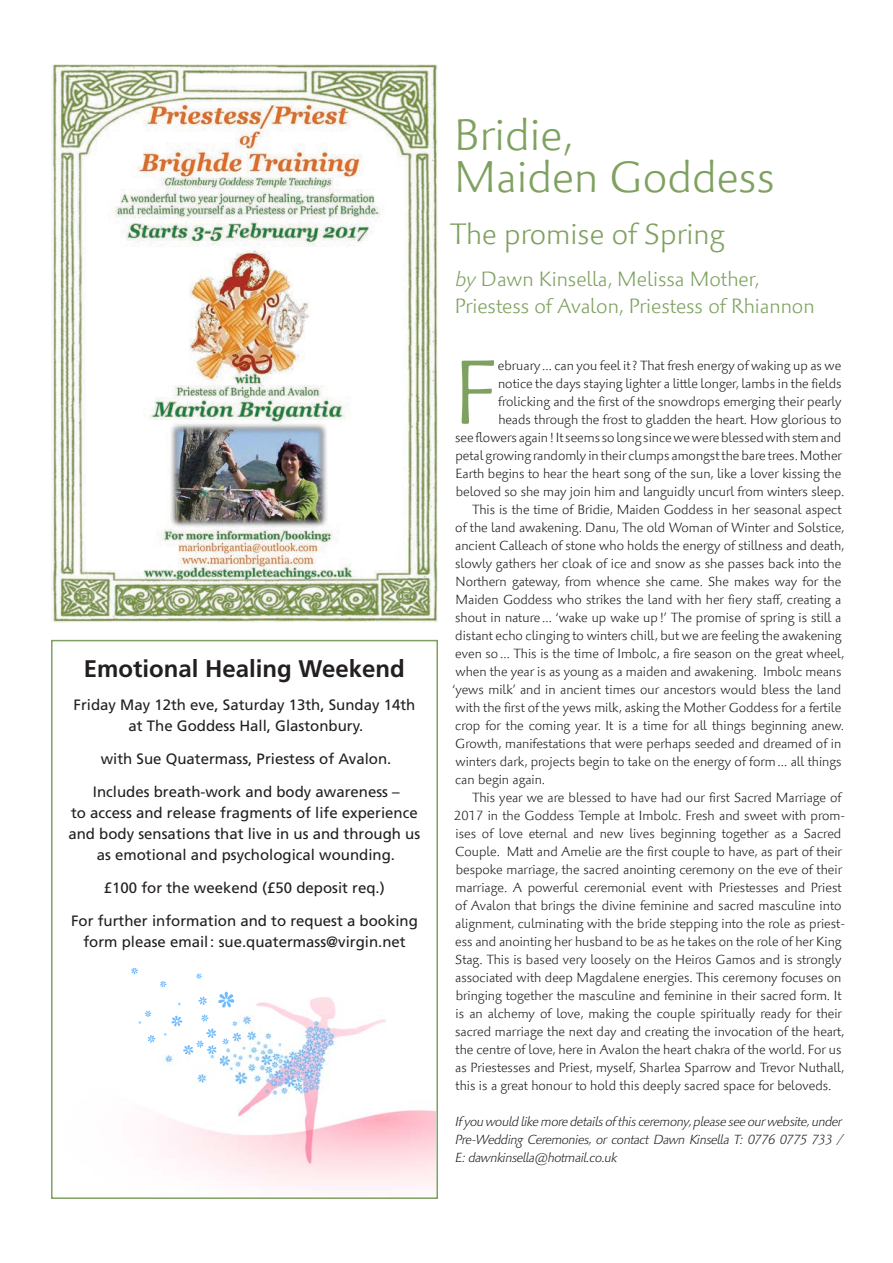
<style>
.page{position:relative;width:893px;height:1263px;background:#fff}
.page>*{position:absolute;margin:0;border:0;box-sizing:border-box;transform-origin:0 0}
.Drop_Cap{font:300 92.85px "Palatino Sans Com";color:#7fa160}
._26pt_Palatino_Sans{font:300 45px/42px "Palatino Sans Com";color:#7fa160}
._26pt_Palatino_Sans-2{font:300 30px "Palatino Sans Com";color:#7fa160}
.t1{font:700 24px "Frutiger LT Std";color:#231f20}
._26pt_Palatino_Sans-3{font:300 21px/27px "Palatino Sans Com";color:#7fa160}
.t2{font:15px/21px "Frutiger LT Std";color:#231f20;text-align:center}
.Body_Copy_9_12{font:300 13.5px/18px "Palatino Sans Com";color:#231f20}
.Drop_Cap-2{font:300 13.5px/18px "Palatino Sans Com";color:#231f20;text-align:right}
.Body_Copy_9_12-2{font:italic 300 13.5px/18px "Palatino Sans Com";letter-spacing:-.03em;color:#231f20;text-align:justify}
.s1{font-style:italic}
</style>
<div class="page">
<svg style="left:131px;top:968px;width:107px;height:87px"></svg>
<img style="left:238px;top:997px;width:148px;height:58px">
<img style="left:157px;top:1055px;width:278px;height:135px">
<img style="left:51px;top:64px;width:386px;height:558px">
<div style="left:51px;top:640px;width:387px;height:559px;border:2px solid #7fa160"></div>
<p class="t1" style="left:84px;top:655px;width:322px">Emotional Healing Weekend</p>
<p class="t2" style="left:74px;top:695px;width:343px">Friday May 12th eve, Saturday 13th, Sunday 14th at The Goddess Hall, Glastonbury.</p>
<p class="t2" style="left:101px;top:749px;width:292px">with Sue Quatermass, Priestess of Avalon.</p>
<p class="t2" style="left:68px;top:782px;width:353px">Includes breath-work and body awareness –<br>to access and release fragments of life experience and body sensations that live in us and through us as emotional and psychological wounding.</p>
<p class="t2" style="left:104px;top:878px;width:282px">£100 for the weekend (£50 deposit req.)</p>
<p class="t2" style="left:71px;top:911px;width:348px">For further information and to request a booking form please email: sue.quatermass@virgin.net</p>
<p class="_26pt_Palatino_Sans" style="left:454px;top:114px;width:322px">Bridie,<br>Maiden Goddess</p>
<p class="_26pt_Palatino_Sans-2" style="left:450px;top:215px;width:276px">The promise of Spring</p>
<p class="_26pt_Palatino_Sans-3" style="left:455px;top:265px;width:361px"><span class="s1">by</span> Dawn Kinsella, Melissa Mother,<br>Priestess of Avalon, Priestess of Rhiannon</p>
<p class="Drop_Cap" style="left:453px;top:335px;width:46px">F</p>
<p class="Drop_Cap-2" style="left:455px;top:356px;width:391px">ebruary… can you feel it? That fresh energy of waking up as we<br>notice the days staying lighter a little longer, lambs in the fields frolicking and the first of the snowdrops emerging their pearly<br>heads through the frost to gladden the heart. How glorious to<br>see flowers again! It seems so long since we were blessed with stem and petal growing randomly in their clumps amongst the bare trees. Mother Earth begins to hear the heart song of the sun, like a lover kissing the beloved so she may join him and languidly uncurl from winters sleep.</p>
<p class="Body_Copy_9_12" style="left:452px;top:500px;width:393px;text-indent:19px">This is the time of Bridie, Maiden Goddess in her seasonal aspect of the land awakening. Danu, The old Woman of Winter and Solstice, ancient Calleach of stone who holds the energy of stillness and death, slowly gathers her cloak of ice and snow as she passes back into the Northern gateway, from whence she came. She makes way for the Maiden Goddess who strikes the land with her fiery staff, creating a shout in nature… ‘wake up wake up!’ The promise of spring is still a distant echo clinging to winters chill, but we are feeling the awakening even so… This is the time of Imbolc, a fire season on the great wheel, when the year is as young as a maiden and awakening. Imbolc means ‘yews milk’ and in ancient times our ancestors would bless the land with the first of the yews milk, asking the Mother Goddess for a fertile crop for the coming year. It is a time for all things beginning anew.<br>Growth, manifestations that were perhaps seeded and dreamed of in winters dark, projects begin to take on the energy of form… all things can begin again.</p>
<p class="Body_Copy_9_12" style="left:454px;top:788px;width:392px;text-indent:18px">This year we are blessed to have had our first Sacred Marriage of 2017 in the Goddess Temple at Imbolc. Fresh and sweet with prom&shy;ises of love eternal and new lives beginning together as a Sacred Couple. Matt and Amelie are the first couple to have, as part of their bespoke marriage, the sacred anointing ceremony on the eve of their marriage. A powerful ceremonial event with Priestesses and Priest of Avalon that brings the divine feminine and sacred masculine into alignment, culminating with the bride stepping into the role as priest&shy;ess and anointing her husband to be as he takes on the role of her King Stag. This is based very loosely on the Heiros Gamos and is strongly associated with deep Magdalene energies. This ceremony focuses on bringing together the masculine and feminine in their sacred form. It is an alchemy of love, making the couple spiritually ready for their sacred marriage the next day and creating the invocation of the heart, the centre of love, here in Avalon the heart chakra of the world. For us as Priestesses and Priest, myself, Sharlea Sparrow and Trevor Nuthall, this is a great honour to hold this deeply sacred space for beloveds.</p>
<p class="Body_Copy_9_12-2" style="left:455px;top:1112px;width:390px">If you would like more details of this ceremony, please see our website, under Pre-Wedding Ceremonies, or contact Dawn Kinsella T: 0776 0775 733 / E: dawnkinsella@hotmail.co.uk</p>
</div>
